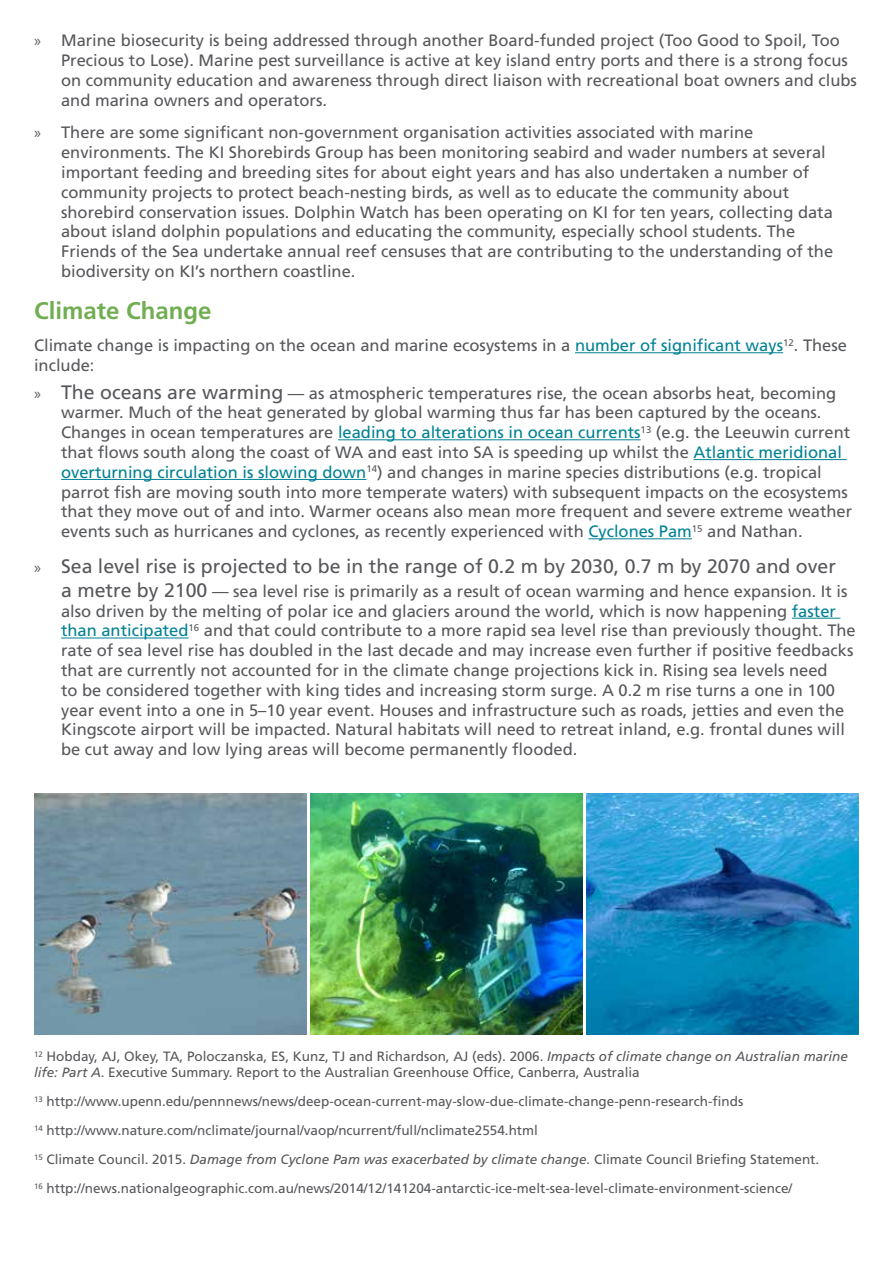
<style>
.page{position:relative;width:893px;height:1263px;background:#fff}
.page>*{position:absolute;margin:0;border:0;box-sizing:border-box;transform-origin:0 0}
.t1{font:700 24px "Frutiger LT Std";color:#71ae52}
.t2{font:19.5px "Frutiger LT Std";color:#57585b}
.t3{font:16.5px/19.8px "Frutiger LT Std";color:#57585b}
.t4{font:13.5px/29px "Frutiger LT Std";color:#57585b}
.s1{font-family:"Myriad Pro"}
.s2{color:#008193}
.s3{font-size:19.5px}
.s4{font-family:"Myriad Pro";font-size:16.5px}
.s5{font-style:italic}
</style>
<div class="page">
<hr style="left:575px;top:352px;width:208px;height:1px;background:#008193">
<hr style="left:338px;top:439px;width:303px;height:1px;background:#008193">
<hr style="left:693px;top:459px;width:154px;height:1px;background:#008193">
<hr style="left:61px;top:479px;width:305px;height:1px;background:#008193">
<hr style="left:588px;top:538px;width:104px;height:1px;background:#008193">
<hr style="left:792px;top:618px;width:48px;height:1px;background:#008193">
<hr style="left:61px;top:638px;width:128px;height:1px;background:#008193">
<img style="left:34px;top:793px;width:272px;height:242px">
<img style="left:587px;top:793px;width:272px;height:242px">
<img style="left:310px;top:793px;width:273px;height:242px">
<p class="t3" style="left:61px;top:31px;width:797px;text-indent:-27px"><span class="s1">»</span> Marine biosecurity is being addressed through another Board-funded project (Too Good to Spoil, Too Precious to Lose). Marine pest surveillance is active at key island entry ports and there is a strong focus on community education and awareness through direct liaison with recreational boat owners and clubs and marina owners and operators.</p>
<p class="t3" style="left:61px;top:123px;width:774px;text-indent:-27px"><span class="s1">»</span> There are some significant non-government organisation activities associated with marine environments. The KI Shorebirds Group has been monitoring seabird and wader numbers at several important feeding and breeding sites for about eight years and has also undertaken a number of community projects to protect beach-nesting birds, as well as to educate the community about shorebird conservation issues. Dolphin Watch has been operating on KI for ten years, collecting data about island dolphin populations and educating the community, especially school students. The Friends of the Sea undertake annual reef censuses that are contributing to the understanding of the biodiversity on KI’s northern coastline.</p>
<h1 class="t1" style="left:34px;top:296px;width:179px">Climate Change</h1>
<p class="t3" style="left:34px;top:336px;width:814px">Climate change is impacting on the ocean and marine ecosystems in a <span class="s2">number of significant ways</span><sup>12</sup>. These include:</p>
<p class="t3" style="left:61px;top:383px;width:793px;text-indent:-27px"><span class="s1">»</span> <span class="s3">The oceans are warming</span> — as atmospheric temperatures rise, the ocean absorbs heat, becoming warmer. Much of the heat generated by global warming thus far has been captured by the oceans.<br>Changes in ocean temperatures are <span class="s2">leading to alterations in ocean currents</span><sup>13</sup> (e.g. the Leeuwin current that flows south along the coast of WA and east into SA is speeding up whilst the <span class="s2">Atlantic meridional overturning circulation is slowing down</span><sup>14</sup>) and changes in marine species distributions (e.g. tropical parrot fish are moving south into more temperate waters) with subsequent impacts on the ecosystems that they move out of and into. Warmer oceans also mean more frequent and severe extreme weather events such as hurricanes and cyclones, as recently experienced with <span class="s2">Cyclones Pam</span><sup>15</sup> and Nathan.</p>
<p class="t2" style="left:34px;top:555px;width:803px"><span class="s4">»</span> Sea level rise is projected to be in the range of 0.2 m by 2030, 0.7 m by 2070 and over</p>
<p class="t3" style="left:61px;top:581px;width:796px"><span class="s3">a metre by 2100</span> — sea level rise is primarily as a result of ocean warming and hence expansion. It is also driven by the melting of polar ice and glaciers around the world, which is now happening <span class="s2">faster than anticipated</span><sup>16</sup> and that could contribute to a more rapid sea level rise than previously thought. The rate of sea level rise has doubled in the last decade and may increase even further if positive feedbacks that are currently not accounted for in the climate change projections kick in. Rising sea levels need<br>to be considered together with king tides and increasing storm surge. A 0.2 m rise turns a one in 100 year event into a one in 5–10 year event. Houses and infrastructure such as roads, jetties and even the Kingscote airport will be impacted. Natural habitats will need to retreat inland, e.g. frontal dunes will be cut away and low lying areas will become permanently flooded.</p>
<p class="t4" style="left:34px;top:1048px;width:815px;line-height:16.2px"><sup>12</sup> Hobday, AJ, Okey, TA, Poloczanska, ES, Kunz, TJ and Richardson, AJ (eds). 2006. <span class="s5">Impacts of climate change on Australian marine life: Part A</span>. Executive Summary. Report to the Australian Greenhouse Office, Canberra, Australia</p>
<p class="t4" style="left:34px;top:1087px;width:787px"><sup>13</sup> http://www.upenn.edu/pennnews/news/deep-ocean-current-may-slow-due-climate-change-penn-research-finds<br><sup>14</sup> http://www.nature.com/nclimate/journal/vaop/ncurrent/full/nclimate2554.html<br><sup>15</sup> Climate Council. 2015. <span class="s5">Damage from Cyclone Pam was exacerbated by climate change.</span> Climate Council Briefing Statement.<br><sup>16</sup> http://news.nationalgeographic.com.au/news/2014/12/141204-antarctic-ice-melt-sea-level-climate-environment-science/</p>
</div>
